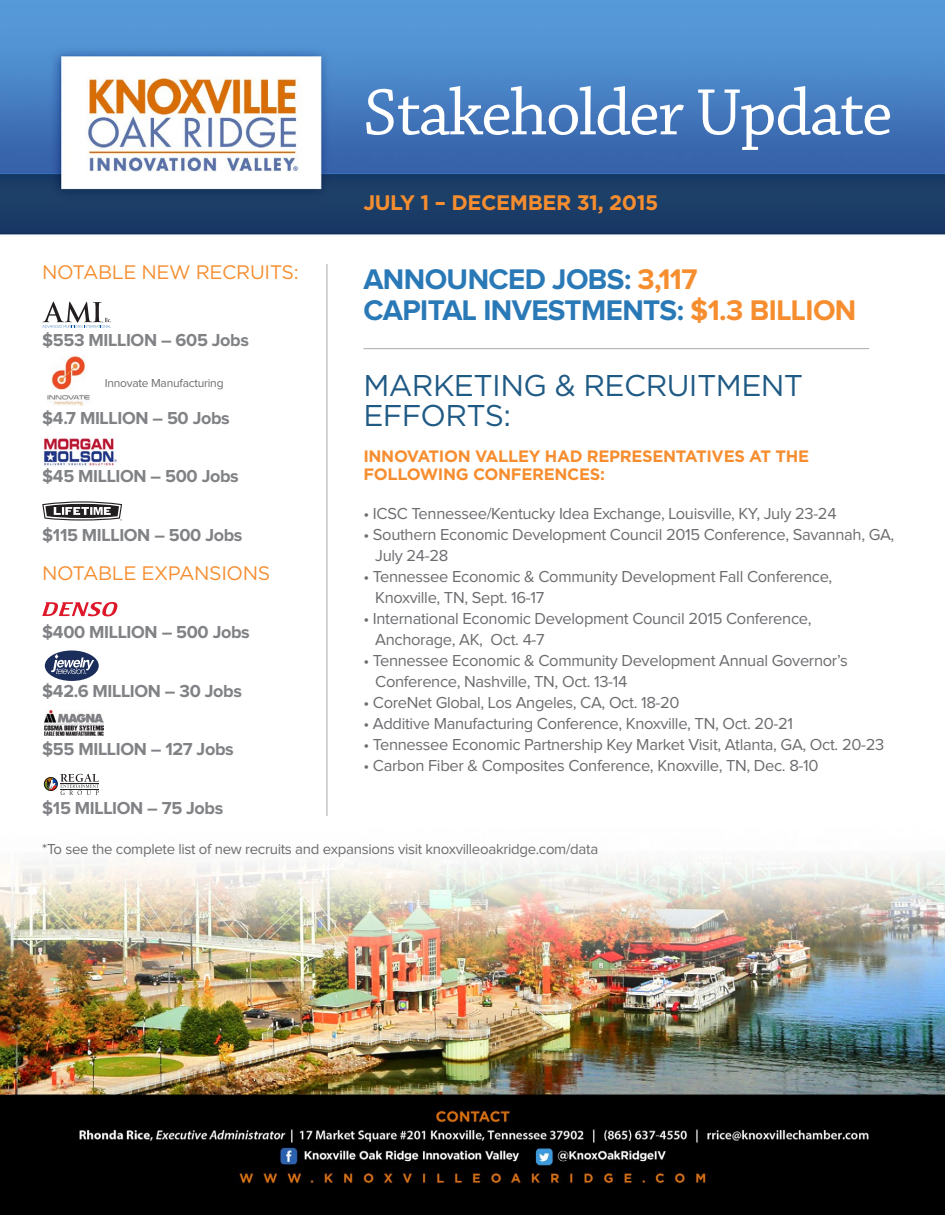
<style>
.page{position:relative;width:945px;height:1215px;background:#fff}
.page>*{position:absolute;margin:0;border:0;box-sizing:border-box;transform-origin:0 0}
.t1{font:69px "Chaparral Pro";letter-spacing:-.025em;color:#fff}
.t2{font:30px "Gotham";letter-spacing:-.02em;color:#1f5a85}
.t3{font:700 29.4px "Proxima Nova";letter-spacing:-.02em;color:#2a79b7}
.t4{font:700 21px "Gotham";letter-spacing:-.02em;color:#f68e30}
.t5{font:19.5px "Gotham";letter-spacing:-.02em;color:#f68e30}
.t6{font:700 18px "Proxima Nova";letter-spacing:-.02em;color:#808285}
.t7{font:16.5px "Proxima Nova";letter-spacing:-.02em;color:#6c6d70}
.t8{font:700 16.5px "Gotham";letter-spacing:-.02em;color:#f68e30}
.t9{font:15px "Proxima Nova";letter-spacing:-.02em;color:#6c6d70}
.t10{font:12px "Proxima Nova";letter-spacing:-.02em;color:#6c6d70}
.s1{color:#f68e30}
</style>
<div class="page">
<img style="left:0;top:0;width:945px;height:1215px">
<hr style="left:327px;top:264px;width:1px;height:552px;background:#a8a9ad">
<hr style="left:363px;top:348px;width:506px;height:1px;background:#a8a9ad">
<svg style="left:42px;top:602px;width:75px;height:14px"></svg>
<img style="left:45px;top:711px;width:59px;height:24px">
<svg style="left:44px;top:774px;width:55px;height:21px"></svg>
<div style="left:45px;top:650px;width:54px;height:31px;background:#1b2d5a;border-radius:50%"></div>
<svg style="left:51px;top:654px;width:43px;height:20px"></svg>
<img style="left:42px;top:438px;width:75px;height:28px">
<svg style="left:42px;top:501px;width:80px;height:20px"></svg>
<svg style="left:42px;top:302px;width:69px;height:26px"></svg>
<img style="left:42px;top:355px;width:52px;height:51px">
<p class="t1" style="left:363px;top:74px;width:531px">Stakeholder Update</p>
<p class="t5" style="left:42px;top:262px;width:258px">NOTABLE NEW RECRUITS:</p>
<p class="t6" style="left:42px;top:332px;width:208px">$553 MILLION – 605 Jobs</p>
<p class="t10" style="left:105px;top:378px;width:120px">Innovate Manufacturing</p>
<p class="t6" style="left:42px;top:410px;width:189px">$4.7 MILLION – 50 Jobs</p>
<p class="t6" style="left:42px;top:468px;width:198px">$45 MILLION – 500 Jobs</p>
<p class="t6" style="left:42px;top:527px;width:202px">$115 MILLION – 500 Jobs</p>
<p class="t5" style="left:42px;top:562px;width:230px">NOTABLE EXPANSIONS</p>
<p class="t6" style="left:42px;top:624px;width:209px">$400 MILLION – 500 Jobs</p>
<p class="t6" style="left:42px;top:683px;width:201px">$42.6 MILLION – 30 Jobs</p>
<p class="t6" style="left:42px;top:741px;width:193px">$55 MILLION – 127 Jobs</p>
<p class="t4" style="left:363px;top:191px;width:296px">JULY 1 – DECEMBER 31, 2015</p>
<p class="t3" style="left:363px;top:266px;width:336px">ANNOUNCED JOBS: <span class="s1">3,117</span></p>
<p class="t3" style="left:363px;top:297px;width:495px">CAPITAL INVESTMENTS: <span class="s1">$1.3 BILLION</span></p>
<p class="t2" style="left:363px;top:369px;width:442px">MARKETING &amp; RECRUITMENT</p>
<p class="t2" style="left:363px;top:399px;width:149px">EFFORTS:</p>
<p class="t8" style="left:363px;top:447px;width:447px">INNOVATION VALLEY HAD REPRESENTATIVES AT THE</p>
<p class="t8" style="left:363px;top:465px;width:243px">FOLLOWING CONFERENCES:</p>
<p class="t7" style="left:363px;top:506px;width:475px">• ICSC Tennessee/Kentucky Idea Exchange, Louisville, KY, July 23-24</p>
<p class="t7" style="left:363px;top:527px;width:533px">• Southern Economic Development Council 2015 Conference, Savannah, GA,</p>
<p class="t7" style="left:375px;top:548px;width:75px">July 24-28</p>
<p class="t7" style="left:363px;top:569px;width:471px">• Tennessee Economic &amp; Community Development Fall Conference,</p>
<p class="t7" style="left:375px;top:590px;width:170px">Knoxville, TN, Sept. 16-17</p>
<p class="t7" style="left:363px;top:611px;width:450px">• International Economic Development Council 2015 Conference,</p>
<p class="t7" style="left:375px;top:632px;width:171px">Anchorage, AK, Oct. 4-7</p>
<p class="t7" style="left:363px;top:653px;width:486px">• Tennessee Economic &amp; Community Development Annual Governor’s</p>
<p class="t7" style="left:375px;top:674px;width:254px">Conference, Nashville, TN, Oct. 13-14</p>
<p class="t7" style="left:363px;top:695px;width:318px">• CoreNet Global, Los Angeles, CA, Oct. 18-20</p>
<p class="t7" style="left:363px;top:716px;width:431px">• Additive Manufacturing Conference, Knoxville, TN, Oct. 20-21</p>
<p class="t7" style="left:363px;top:737px;width:523px">• Tennessee Economic Partnership Key Market Visit, Atlanta, GA, Oct. 20-23</p>
<p class="t7" style="left:363px;top:758px;width:457px">• Carbon Fiber &amp; Composites Conference, Knoxville, TN, Dec. 8-10</p>
<p class="t6" style="left:42px;top:800px;width:183px">$15 MILLION – 75 Jobs</p>
<p class="t9" style="left:42px;top:842px;width:557px">*To see the complete list of new recruits and expansions visit knoxvilleoakridge.com/data</p>
</div>
